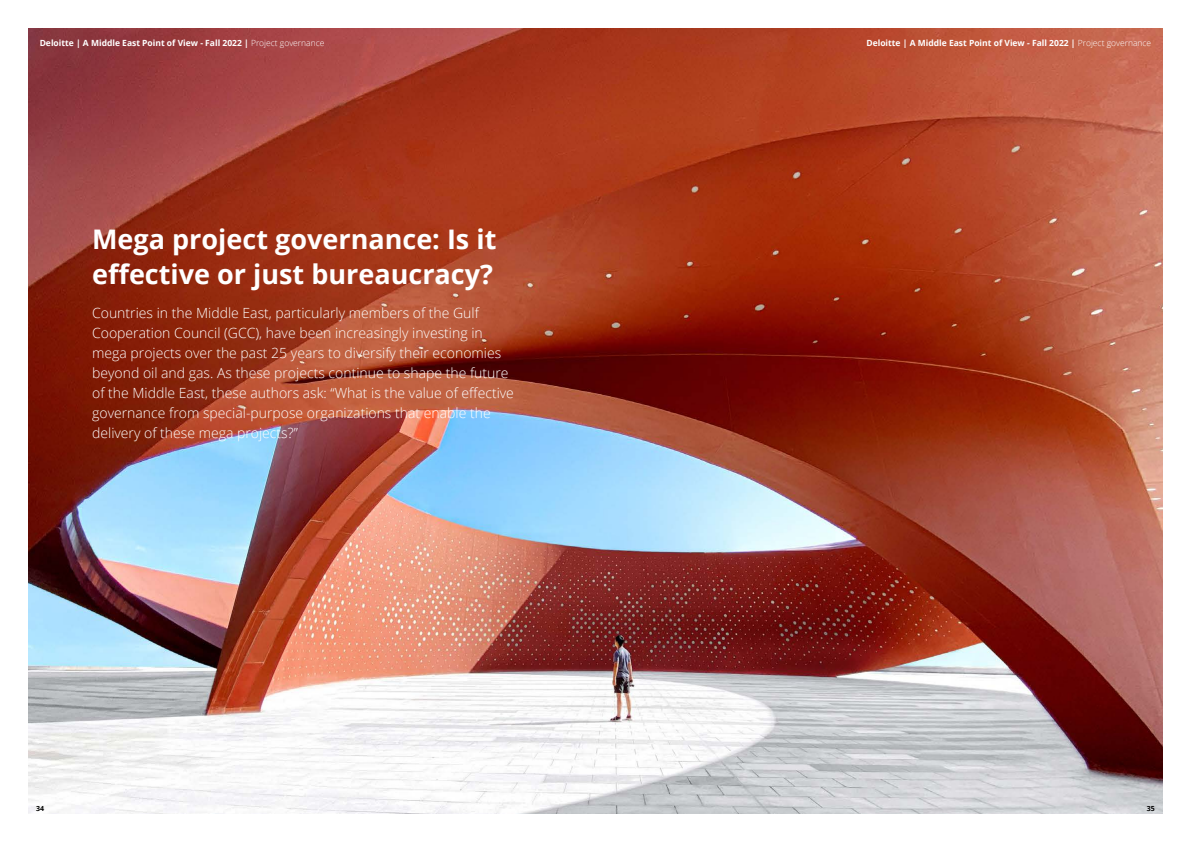
<style>
.page{position:relative;width:1191px;height:842px;background:#fff}
.page>*{position:absolute;margin:0;border:0;box-sizing:border-box;transform-origin:0 0}
.t1{font:700 27px/35px "Open Sans";color:#fff}
.t2{font:300 14px/20px "Open Sans";color:#fff}
.t3{font:700 8.5px "Open Sans";color:#fff}
.t4{font:700 7px "Open Sans";color:#000}
.s1{font-weight:300}
</style>
<div class="page">
<img style="left:28px;top:28px;width:1134px;height:786px">
<p class="t3" style="left:40px;top:37px;width:286px">Deloitte | A Middle East Point of View - Fall 2022 | <span class="s1">Project governance</span></p>
<h1 class="t1" style="left:92px;top:221px;width:406px">Mega project governance: Is it effective or just bureaucracy?</h1>
<p class="t2" style="left:92px;top:303px;width:423px">Countries in the Middle East, particularly members of the Gulf Cooperation Council (GCC), have been increasingly investing in mega projects over the past 25 years to diversify their economies beyond oil and gas. As these projects continue to shape the future of the Middle East, these authors ask: “What is the value of effective governance from special-purpose organizations that enable the delivery of these mega projects?”</p>
<p class="t3" style="left:866px;top:37px;width:286px">Deloitte | A Middle East Point of View - Fall 2022 | <span class="s1">Project governance</span></p>
<p class="t4" style="left:36px;top:804px;width:9px">34</p>
<p class="t4" style="left:1147px;top:804px;width:9px">35</p>
</div>
